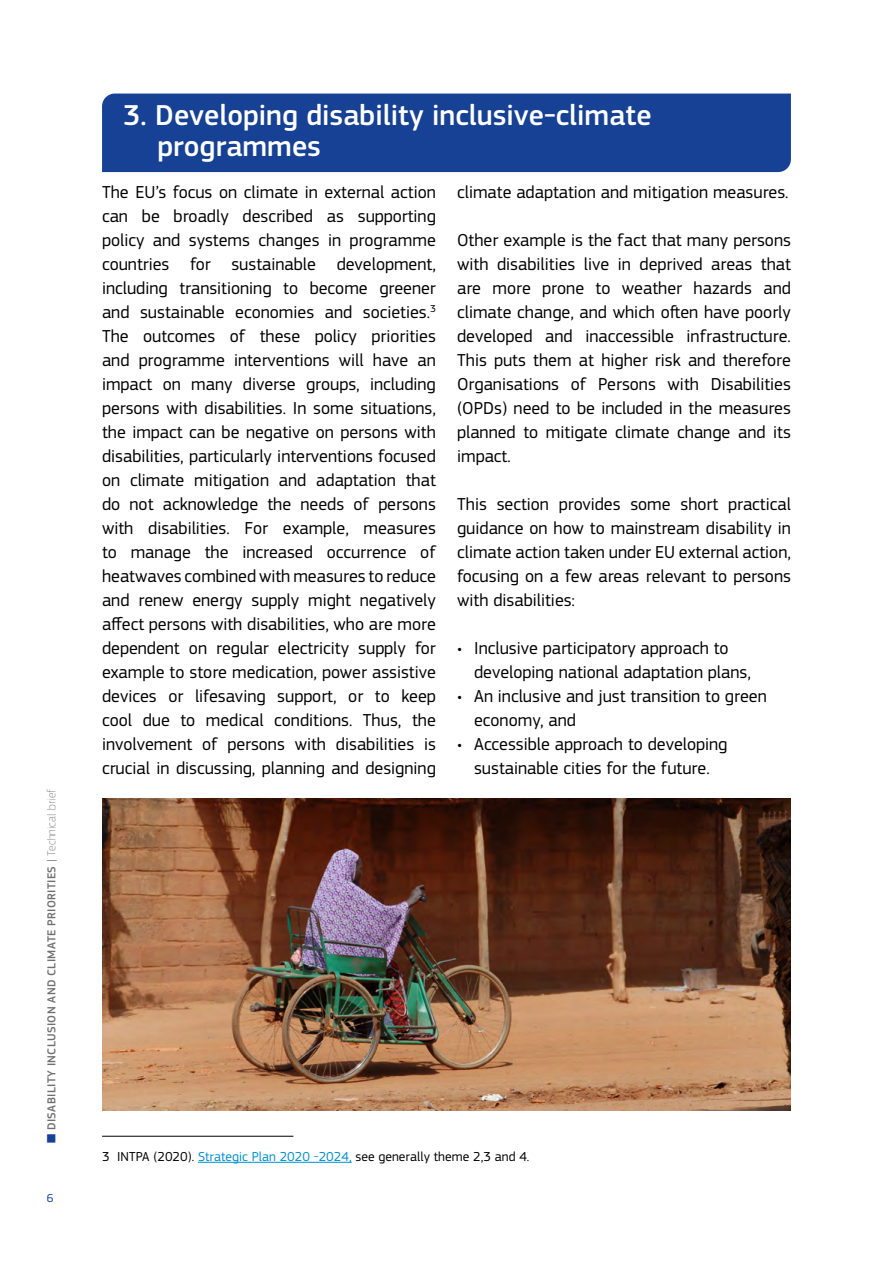
<style>
.page{position:relative;width:893px;height:1263px;background:#fff}
.page>*{position:absolute;margin:0;border:0;box-sizing:border-box;transform-origin:0 0}
.Heading_1_NUMBER{font:500 30px/31.5px "EC Square Sans Pro";color:#fff}
.Bodytext{font:18px/24px "EC Square Sans Pro";color:#000;text-align:justify}
.Bodytext_BULLETS_ali{font:18px/24px "EC Square Sans Pro";color:#000}
.FOOTNOTE{font:13.5px "EC Square Sans Pro";letter-spacing:.005em;color:#000}
.t1{font:500 12px "EC Square Sans Pro";letter-spacing:.03em;color:#706f6f}
.t2{font:12px "EC Square Sans Pro";color:#164194}
.s1{color:#164194}
.s2{font-weight:400}
.s3{font-weight:100}
.s4{color:#008fcf}
</style>
<div class="page">
<div style="left:102px;top:94px;width:689px;height:78px;background:#164194"></div>
<hr style="left:102px;top:1136px;width:191px;height:1px;background:#000">
<hr style="left:198px;top:1162px;width:154px;height:1px;background:#008fcf">
<img style="left:102px;top:798px;width:689px;height:312px">
<p class="t1" style="left:45px;top:1143px;width:356px;rotate:-90deg"><span class="s1">■</span> DISABILITY INCLUSION AND CLIMATE PRIORITIES <span class="s2">|</span> <span class="s3">Technical brief</span></p>
<p class="t2" style="left:47px;top:1191px;width:8px">6</p>
<h1 class="Heading_1_NUMBER" style="left:157px;top:100px;width:496px;text-indent:-34px">3. Developing disability inclusive-climate programmes</h1>
<p class="Bodytext" style="left:102px;top:180px;width:335px">The EU’s focus on climate in external action can be broadly described as supporting policy and systems changes in programme countries for sustainable development, including transitioning to become greener and sustainable economies and societies.<sup>3<br></sup>The outcomes of these policy priorities and programme interventions will have an impact on many diverse groups, including persons with disabilities. In some situations, the impact can be negative on persons with disabilities, particularly interventions focused on climate mitigation and adaptation that do not acknowledge the needs of persons with disabilities. For example, measures to manage the increased occurrence of heatwaves combined with measures to reduce and renew energy supply might negatively affect persons with disabilities, who are more dependent on regular electricity supply for example to store medication, power assistive devices or lifesaving support, or to keep cool due to medical conditions. Thus, the involvement of persons with disabilities is crucial in discussing, planning and designing</p>
<p class="Bodytext" style="left:457px;top:180px;width:333px">climate adaptation and mitigation measures.</p>
<p class="Bodytext" style="left:457px;top:228px;width:335px">Other example is the fact that many persons with disabilities live in deprived areas that are more prone to weather hazards and climate change, and which often have poorly developed and inaccessible infrastructure.<br>This puts them at higher risk and therefore Organisations of Persons with Disabilities (OPDs) need to be included in the measures planned to mitigate climate change and its impact.</p>
<p class="Bodytext" style="left:457px;top:492px;width:335px">This section provides some short practical guidance on how to mainstream disability in climate action taken under EU external action, focusing on a few areas relevant to persons with disabilities:</p>
<p class="Bodytext_BULLETS_ali" style="left:474px;top:636px;width:278px;text-indent:-17px">• Inclusive participatory approach to developing national adaptation plans,</p>
<p class="Bodytext_BULLETS_ali" style="left:474px;top:684px;width:294px;text-indent:-17px">• An inclusive and just transition to green economy, and</p>
<p class="Bodytext_BULLETS_ali" style="left:457px;top:732px;width:272px;text-align:center">• Accessible approach to developing sustainable cities for the future.</p>
<p class="FOOTNOTE" style="left:102px;top:1148px;width:429px">3 INTPA (2020). <span class="s4">Strategic Plan 2020 -2024,</span> see generally theme 2,3 and 4.</p>
</div>
